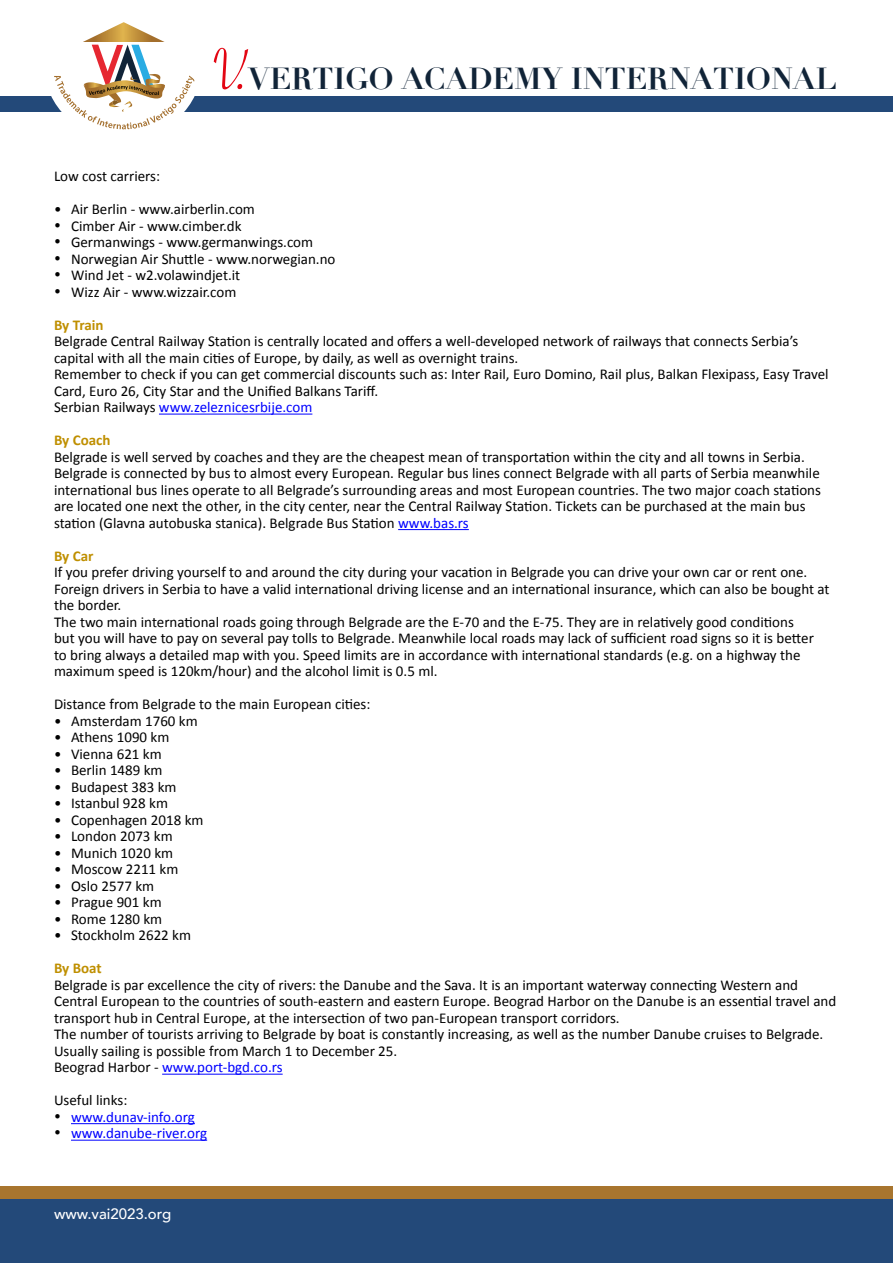
<style>
.page{position:relative;width:893px;height:1263px;background:#fff}
.page>*{position:absolute;margin:0;border:0;box-sizing:border-box;transform-origin:0 0}
.t1{font:700 29.7px "Didot";color:#112438}
.t2{font:15px/16.5px "Calibri";color:#000}
.t3{font:15px "Calibri";color:#00f}
.t4{font:700 15px "Calibri";color:#bf8f00}
.t5{font:500 15px "Avenir";color:#fff}
.s1{color:#00f}
.s2{color:#000}
</style>
<div class="page">
<div style="left:0;top:1186px;width:893px;height:77px;background:#a8752e"></div>
<div style="left:0;top:96px;width:893px;height:16px;background:#234979"></div>
<svg style="left:51px;top:22px;width:144px;height:108px"></svg>
<svg style="left:214px;top:48px;width:34px;height:41px"></svg>
<div style="left:0;top:1199px;width:893px;height:64px;background:#234979"></div>
<hr style="left:159px;top:414px;width:153px;height:1px;background:#00f">
<hr style="left:398px;top:529px;width:71px;height:1px;background:#00f">
<hr style="left:162px;top:1074px;width:121px;height:1px;background:#00f">
<hr style="left:71px;top:1123px;width:124px;height:1px;background:#00f">
<hr style="left:71px;top:1140px;width:136px;height:1px;background:#00f">
<h1 class="t1" style="left:248px;top:60px;width:590px">VERTIGO ACADEMY INTERNATIONAL</h1>
<p class="t2" style="left:54px;top:168px;width:108px">Low cost carriers:</p>
<p class="t2" style="left:54px;top:201px;width:202px">• Air Berlin - www.airberlin.com</p>
<p class="t2" style="left:54px;top:218px;width:189px">• Cimber Air - www.cimber.dk</p>
<p class="t2" style="left:54px;top:234px;width:261px">• Germanwings - www.germanwings.com</p>
<p class="t2" style="left:54px;top:251px;width:283px">• Norwegian Air Shuttle - www.norwegian.no</p>
<p class="t2" style="left:54px;top:267px;width:188px">• Wind Jet - w2.volawindjet.it</p>
<p class="t2" style="left:54px;top:284px;width:184px">• Wizz Air - www.wizzair.com</p>
<p class="t4" style="left:54px;top:315px;width:51px">By Train</p>
<p class="t2" style="left:54px;top:333px;width:776px">Belgrade Central Railway Station is centrally located and offers a well-developed network of railways that connects Serbia’s capital with all the main cities of Europe, by daily, as well as overnight trains.<br>Remember to check if you can get commercial discounts such as: Inter Rail, Euro Domino, Rail plus, Balkan Flexipass, Easy Travel Card, Euro 26, City Star and the Unified Balkans Tariff.<br>Serbian Railways <span class="s1">www.zeleznicesrbije.com</span></p>
<p class="t4" style="left:54px;top:431px;width:58px">By Coach</p>
<p class="t2" style="left:54px;top:449px;width:768px">Belgrade is well served by coaches and they are the cheapest mean of transportation within the city and all towns in Serbia.<br>Belgrade is connected by bus to almost every European. Regular bus lines connect Belgrade with all parts of Serbia meanwhile international bus lines operate to all Belgrade’s surrounding areas and most European countries. The two major coach stations are located one next the other, in the city center, near the Central Railway Station. Tickets can be purchased at the main bus station (Glavna autobuska stanica). Belgrade Bus Station <span class="s1">www.bas.rs</span></p>
<p class="t4" style="left:54px;top:546px;width:41px">By Car</p>
<p class="t2" style="left:54px;top:564px;width:777px">If you prefer driving yourself to and around the city during your vacation in Belgrade you can drive your own car or rent one.<br>Foreign drivers in Serbia to have a valid international driving license and an international insurance, which can also be bought at the border.<br>The two main international roads going through Belgrade are the E-70 and the E-75. They are in relatively good conditions<br>but you will have to pay on several pay tolls to Belgrade. Meanwhile local roads may lack of sufficient road signs so it is better to bring always a detailed map with you. Speed limits are in accordance with international standards (e.g. on a highway the maximum speed is 120km/hour) and the alcohol limit is 0.5 ml.</p>
<p class="t2" style="left:54px;top:696px;width:318px">Distance from Belgrade to the main European cities:</p>
<p class="t2" style="left:54px;top:713px;width:145px">• Amsterdam 1760 km</p>
<p class="t2" style="left:54px;top:729px;width:117px">• Athens 1090 km</p>
<p class="t2" style="left:54px;top:746px;width:109px">• Vienna 621 km</p>
<p class="t2" style="left:54px;top:762px;width:110px">• Berlin 1489 km</p>
<p class="t2" style="left:54px;top:779px;width:124px">• Budapest 383 km</p>
<p class="t2" style="left:54px;top:795px;width:115px">• Istanbul 928 km</p>
<p class="t2" style="left:54px;top:812px;width:151px">• Copenhagen 2018 km</p>
<p class="t2" style="left:54px;top:828px;width:120px">• London 2073 km</p>
<p class="t2" style="left:54px;top:845px;width:121px">• Munich 1020 km</p>
<p class="t2" style="left:54px;top:861px;width:126px">• Moscow 2211 km</p>
<p class="t2" style="left:54px;top:878px;width:102px">• Oslo 2577 km</p>
<p class="t2" style="left:54px;top:894px;width:109px">• Prague 901 km</p>
<p class="t2" style="left:54px;top:911px;width:110px">• Rome 1280 km</p>
<p class="t2" style="left:54px;top:927px;width:139px">• Stockholm 2622 km</p>
<p class="t4" style="left:54px;top:959px;width:49px">By Boat</p>
<p class="t2" style="left:54px;top:977px;width:784px">Belgrade is par excellence the city of rivers: the Danube and the Sava. It is an important waterway connecting Western and Central European to the countries of south-eastern and eastern Europe. Beograd Harbor on the Danube is an essential travel and transport hub in Central Europe, at the intersection of two pan-European transport corridors.<br>The number of tourists arriving to Belgrade by boat is constantly increasing, as well as the number Danube cruises to Belgrade.<br>Usually sailing is possible from March 1 to December 25.<br>Beograd Harbor - <span class="s1">www.port-bgd.co.rs</span></p>
<p class="t2" style="left:54px;top:1092px;width:75px">Useful links:</p>
<p class="t3" style="left:54px;top:1107px;width:142px"><span class="s2">•</span> www.dunav-info.org</p>
<p class="t3" style="left:54px;top:1124px;width:155px"><span class="s2">•</span> www.danube-river.org</p>
<p class="t5" style="left:54px;top:1200px;width:119px">www.vai2023.org</p>
</div>
